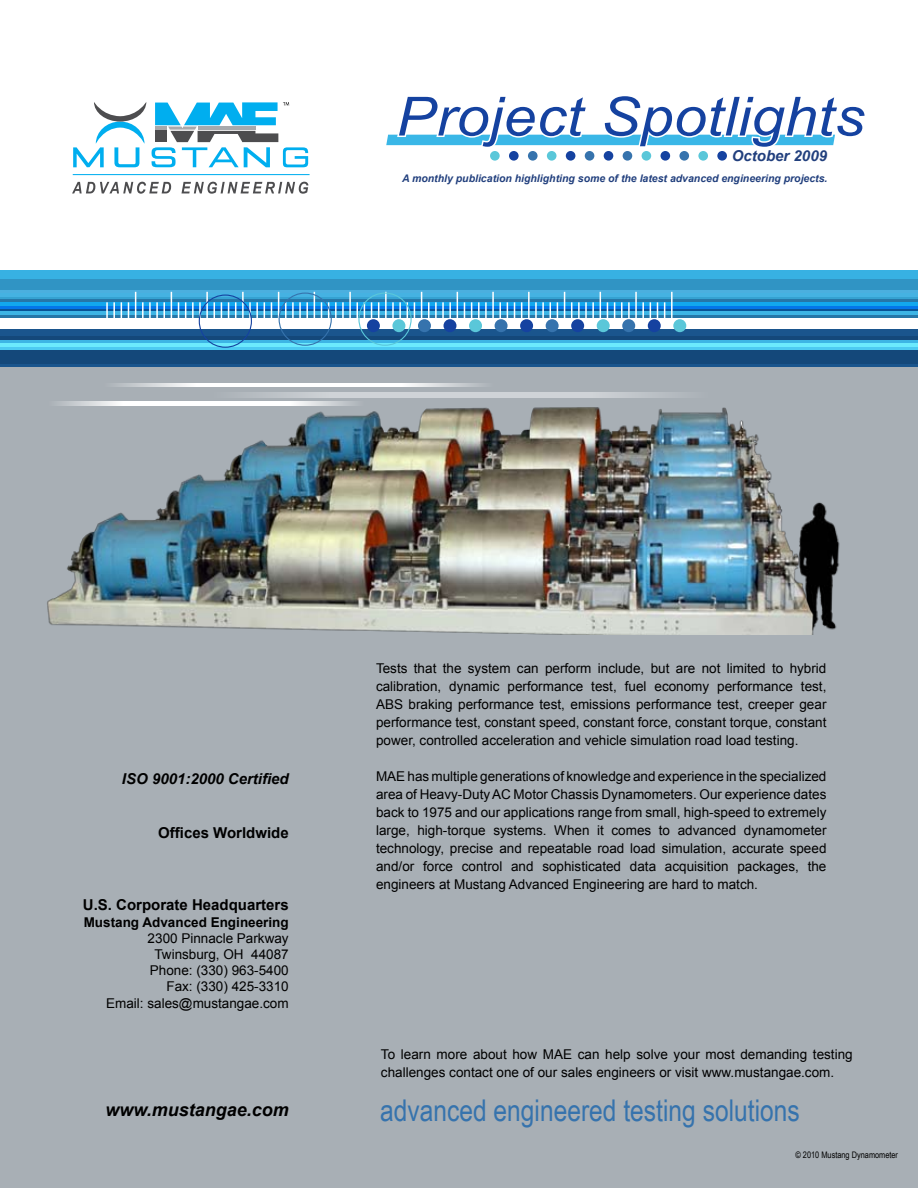
<style>
.page{position:relative;width:918px;height:1188px;background:#fff}
.page>*{position:absolute;margin:0;border:0;box-sizing:border-box;transform-origin:0 0}
.t1{font:italic 54px "Arial";letter-spacing:.01em;color:#1542a0;scale:1.09 1}
.t2{font:30px "Arial Narrow";color:#3673ad}
.t3{font:italic 700 18px "Arial";color:#000}
.t4{font:700 15px "Arial";color:#000}
.t5{font:italic 700 15px "Arial";color:#000}
.t6{font:italic 700 15px "Arial";color:#213f7d}
.t7{font:13.5px/18px "Arial";color:#000;text-align:justify}
.t8{font:700 13.5px "Arial";color:#000}
.t9{font:italic 700 10.5px "Arial";color:#213f7d}
.t10{font:9px "Arial Narrow";color:#000}
</style>
<div class="page">
<div style="left:0;top:353px;width:918px;height:835px;background:#a8afb5"></div>
<svg style="left:524px;top:392px;width:154px;height:1px"></svg>
<svg style="left:244px;top:392px;width:280px;height:1px"></svg>
<svg style="left:348px;top:383px;width:135px;height:4px"></svg>
<svg style="left:115px;top:383px;width:233px;height:4px"></svg>
<div style="left:0;top:271px;width:918px;height:12px;background:#37b1e3"></div>
<div style="left:0;top:280px;width:918px;height:85px;background:#14487a"></div>
<div style="left:0;top:279px;width:918px;height:20px;background:#3094c4"></div>
<svg style="left:0;top:297px;width:918px;height:21px;fill:#2677a8"></svg>
<div style="left:0;top:290px;width:918px;height:7px;background:#45b2e2"></div>
<div style="left:0;top:340px;width:918px;height:6px;background:#3db5e5"></div>
<svg style="left:0;top:343px;width:918px;height:7px;background:#5edbf7"></svg>
<svg style="left:0;top:309px;width:918px;height:3px;background:#2078b2"></svg>
<hr style="left:0;top:312px;width:918px;height:3px;background:#3db5e5">
<hr style="left:0;top:365px;width:918px;height:2px;background:#1a558d">
<div style="left:0;top:327px;width:918px;height:9px;background:#1a558d"></div>
<svg style="left:0;top:302px;width:918px;height:7px;background:#1295ec"></svg>
<div style="left:0;top:318px;width:918px;height:11px;background:#fff"></div>
<hr style="left:492px;top:292px;width:2px;height:27px;background:#fff">
<svg style="left:464px;top:302px;width:1px;height:16px"></svg>
<svg style="left:471px;top:302px;width:1px;height:16px"></svg>
<svg style="left:478px;top:302px;width:9px;height:16px"></svg>
<hr style="left:528px;top:292px;width:2px;height:27px;background:#fff">
<svg style="left:499px;top:302px;width:2px;height:16px"></svg>
<svg style="left:507px;top:302px;width:1px;height:16px"></svg>
<svg style="left:514px;top:302px;width:1px;height:16px"></svg>
<svg style="left:521px;top:302px;width:1px;height:16px"></svg>
<svg style="left:421px;top:292px;width:1px;height:26px"></svg>
<svg style="left:392px;top:302px;width:9px;height:16px"></svg>
<svg style="left:407px;top:302px;width:1px;height:16px"></svg>
<svg style="left:414px;top:302px;width:1px;height:16px"></svg>
<svg style="left:457px;top:292px;width:1px;height:26px"></svg>
<svg style="left:428px;top:302px;width:1px;height:16px"></svg>
<svg style="left:435px;top:302px;width:16px;height:16px"></svg>
<hr style="left:635px;top:292px;width:2px;height:27px;background:#fff">
<svg style="left:607px;top:302px;width:1px;height:16px"></svg>
<svg style="left:614px;top:302px;width:1px;height:16px"></svg>
<svg style="left:621px;top:302px;width:9px;height:16px"></svg>
<hr style="left:671px;top:292px;width:2px;height:27px;background:#fff">
<svg style="left:642px;top:302px;width:2px;height:16px"></svg>
<svg style="left:650px;top:302px;width:1px;height:16px"></svg>
<svg style="left:657px;top:302px;width:1px;height:16px"></svg>
<svg style="left:664px;top:302px;width:1px;height:16px"></svg>
<svg style="left:564px;top:292px;width:1px;height:26px"></svg>
<svg style="left:535px;top:302px;width:9px;height:16px"></svg>
<svg style="left:550px;top:302px;width:1px;height:16px"></svg>
<svg style="left:557px;top:302px;width:1px;height:16px"></svg>
<svg style="left:600px;top:292px;width:1px;height:26px"></svg>
<svg style="left:571px;top:302px;width:1px;height:16px"></svg>
<svg style="left:578px;top:302px;width:16px;height:16px"></svg>
<hr style="left:206px;top:292px;width:2px;height:27px;background:#fff">
<svg style="left:178px;top:302px;width:1px;height:16px"></svg>
<svg style="left:185px;top:302px;width:1px;height:16px"></svg>
<svg style="left:192px;top:302px;width:9px;height:17px"></svg>
<hr style="left:242px;top:292px;width:2px;height:27px;background:#fff">
<svg style="left:214px;top:302px;width:1px;height:16px"></svg>
<svg style="left:221px;top:302px;width:1px;height:16px"></svg>
<svg style="left:228px;top:302px;width:1px;height:16px"></svg>
<svg style="left:235px;top:302px;width:1px;height:16px"></svg>
<svg style="left:135px;top:292px;width:1px;height:26px"></svg>
<svg style="left:106px;top:302px;width:9px;height:16px"></svg>
<svg style="left:121px;top:302px;width:1px;height:16px"></svg>
<svg style="left:128px;top:302px;width:1px;height:16px"></svg>
<svg style="left:171px;top:292px;width:1px;height:26px"></svg>
<svg style="left:142px;top:302px;width:23px;height:16px"></svg>
<hr style="left:349px;top:292px;width:2px;height:27px;background:#fff">
<svg style="left:321px;top:302px;width:1px;height:16px"></svg>
<svg style="left:328px;top:302px;width:1px;height:16px"></svg>
<svg style="left:335px;top:302px;width:9px;height:16px"></svg>
<hr style="left:385px;top:292px;width:2px;height:27px;background:#fff">
<svg style="left:357px;top:302px;width:1px;height:16px"></svg>
<svg style="left:364px;top:302px;width:1px;height:16px"></svg>
<svg style="left:371px;top:302px;width:1px;height:16px"></svg>
<svg style="left:378px;top:302px;width:1px;height:16px"></svg>
<svg style="left:278px;top:292px;width:1px;height:27px"></svg>
<svg style="left:249px;top:302px;width:9px;height:16px"></svg>
<svg style="left:264px;top:302px;width:1px;height:16px"></svg>
<svg style="left:271px;top:302px;width:1px;height:16px"></svg>
<svg style="left:314px;top:292px;width:1px;height:26px"></svg>
<svg style="left:285px;top:302px;width:23px;height:16px"></svg>
<div style="left:648px;top:319px;width:13px;height:13px;background:#1542a0;border-radius:50%"></div>
<div style="left:673px;top:319px;width:13px;height:13px;background:#5ac7d9;border-radius:50%"></div>
<div style="left:622px;top:319px;width:13px;height:13px;background:#3673ad;border-radius:50%"></div>
<div style="left:571px;top:319px;width:13px;height:13px;background:#1542a0;border-radius:50%"></div>
<div style="left:597px;top:319px;width:13px;height:13px;background:#5ac7d9;border-radius:50%"></div>
<div style="left:546px;top:319px;width:13px;height:13px;background:#3673ad;border-radius:50%"></div>
<div style="left:520px;top:319px;width:13px;height:13px;background:#1542a0;border-radius:50%"></div>
<div style="left:469px;top:319px;width:13px;height:13px;background:#5ac7d9;border-radius:50%"></div>
<div style="left:495px;top:319px;width:13px;height:13px;background:#3673ad;border-radius:50%"></div>
<div style="left:444px;top:319px;width:12px;height:13px;background:#1542a0;border-radius:50%"></div>
<div style="left:392px;top:319px;width:13px;height:13px;background:#5ac7d9;border-radius:50%"></div>
<div style="left:418px;top:319px;width:13px;height:13px;background:#3673ad;border-radius:50%"></div>
<div style="left:367px;top:319px;width:13px;height:13px;background:#1542a0;border-radius:50%"></div>
<div style="left:199px;top:295px;width:53px;height:53px;border:1px solid #1542a0;border-radius:50%"></div>
<div style="left:279px;top:293px;width:53px;height:53px;border:1px solid #3673ad;border-radius:50%"></div>
<div style="left:358px;top:293px;width:54px;height:53px;border:1px solid #5ac7d9;border-radius:50%"></div>
<svg style="left:72px;top:182px;width:99px;height:12px"></svg>
<svg style="left:181px;top:182px;width:127px;height:12px"></svg>
<hr style="left:73px;top:174px;width:237px;height:1px;background:#00aeef">
<svg style="left:73px;top:102px;width:73px;height:65px"></svg>
<svg style="left:152px;top:102px;width:156px;height:65px"></svg>
<div style="left:387px;top:135px;width:447px;height:10px;background:#3ab7e7"></div>
<div style="left:509px;top:151px;width:10px;height:10px;background:#1542a0;border-radius:50%"></div>
<div style="left:490px;top:151px;width:10px;height:10px;background:#5ac7d9;border-radius:50%"></div>
<div style="left:528px;top:151px;width:10px;height:10px;background:#3673ad;border-radius:50%"></div>
<div style="left:566px;top:151px;width:9px;height:10px;background:#1542a0;border-radius:50%"></div>
<div style="left:547px;top:151px;width:10px;height:10px;background:#5ac7d9;border-radius:50%"></div>
<div style="left:585px;top:151px;width:9px;height:10px;background:#3673ad;border-radius:50%"></div>
<div style="left:604px;top:151px;width:9px;height:10px;background:#1542a0;border-radius:50%"></div>
<div style="left:642px;top:151px;width:9px;height:10px;background:#5ac7d9;border-radius:50%"></div>
<div style="left:623px;top:151px;width:9px;height:10px;background:#3673ad;border-radius:50%"></div>
<div style="left:661px;top:151px;width:9px;height:10px;background:#1542a0;border-radius:50%"></div>
<div style="left:698px;top:151px;width:10px;height:10px;background:#5ac7d9;border-radius:50%"></div>
<div style="left:679px;top:151px;width:10px;height:10px;background:#3673ad;border-radius:50%"></div>
<div style="left:717px;top:151px;width:10px;height:10px;background:#1542a0;border-radius:50%"></div>
<svg style="left:395px;top:134px;width:195px;height:12px"></svg>
<svg style="left:602px;top:134px;width:233px;height:12px"></svg>
<img style="left:775px;top:502px;width:65px;height:133px">
<img style="left:47px;top:393px;width:772px;height:241px">
<h1 class="t1" style="left:396px;top:82px;width:431px">Project Spotlights</h1>
<p class="t6" style="left:732px;top:146px;width:97px">October 2009</p>
<p class="t9" style="left:402px;top:171px;width:427px">A monthly publication highlighting some of the latest advanced engineering projects.</p>
<p class="t5" style="left:122px;top:769px;width:168px">ISO 9001:2000 Certified</p>
<p class="t4" style="left:158px;top:823px;width:132px">Offices Worldwide</p>
<p class="t4" style="left:83px;top:895px;width:207px">U.S. Corporate Headquarters</p>
<p class="t8" style="left:84px;top:913px;width:207px">Mustang Advanced Engineering</p>
<p class="t7" style="left:106px;top:930px;width:184px;line-height:16.2px;text-align:right">2300 Pinnacle Parkway<br>Twinsburg, OH 44087<br>Phone: (330) 963-5400<br>Fax: (330) 425-3310<br>Email: sales@mustangae.com</p>
<h3 class="t3" style="left:105px;top:1098px;width:185px">www.mustangae.com</h3>
<p class="t7" style="left:376px;top:659px;width:452px">Tests that the system can perform include, but are not limited to hybrid calibration, dynamic performance test, fuel economy performance test, ABS braking performance test, emissions performance test, creeper gear performance test, constant speed, constant force, constant torque, constant power, controlled acceleration and vehicle simulation road load testing.</p>
<p class="t7" style="left:376px;top:767px;width:452px">MAE has multiple generations of knowledge and experience in the specialized area of Heavy-Duty AC Motor Chassis Dynamometers. Our experience dates back to 1975 and our applications range from small, high-speed to extremely large, high-torque systems. When it comes to advanced dynamometer technology, precise and repeatable road load simulation, accurate speed and/or force control and sophisticated data acquisition packages, the engineers at Mustang Advanced Engineering are hard to match.</p>
<p class="t7" style="left:381px;top:1045px;width:473px">To learn more about how MAE can help solve your most demanding testing challenges contact one of our sales engineers or visit www.mustangae.com.</p>
<h2 class="t2" style="left:380px;top:1088px;width:421px">advanced engineered testing solutions</h2>
<p class="t10" style="left:795px;top:1148px;width:104px">© 2010 Mustang Dynamometer</p>
</div>
